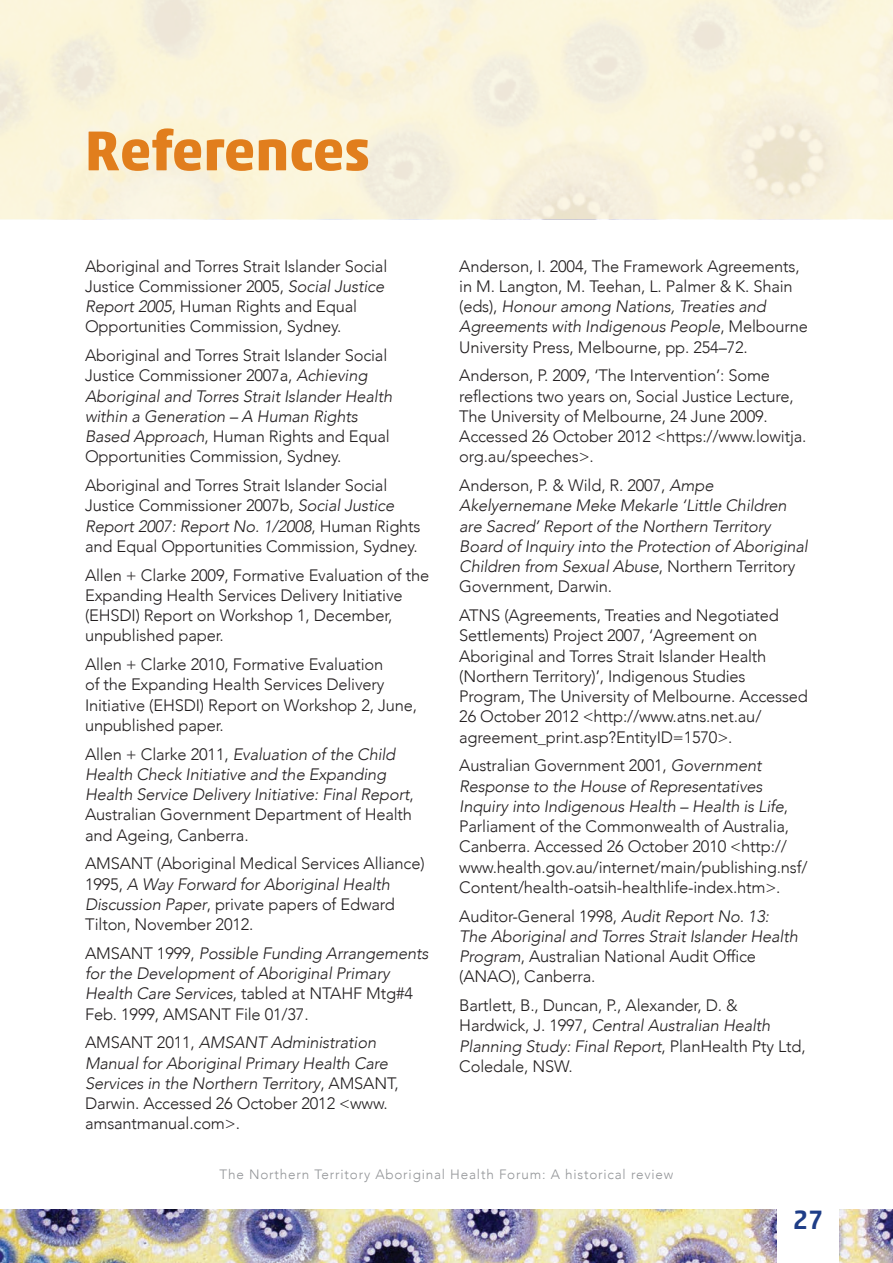
<style>
.page{position:relative;width:893px;height:1263px;background:#fff}
.page>*{position:absolute;margin:0;border:0;box-sizing:border-box;transform-origin:0 0}
.t1{font:700 57px "Akko Std";color:#e17e1d}
.t2{font:500 27px "Akko Std";color:#1e3d87}
.t3{font:300 16.5px/20.2px "Avenir";letter-spacing:-.01em;color:#231f20}
.t4{font:italic 300 16.5px/20.2px "Avenir";letter-spacing:-.01em;color:#231f20}
.t5{font:300 13.5px "Avenir";letter-spacing:.06em;color:#939598}
.s1{font-style:italic}
.s2{font-style:normal}
</style>
<div class="page">
<img style="left:0;top:1210px;width:893px;height:53px">
<div style="left:777px;top:1209px;width:62px;height:54px;background:#fff"></div>
<h1 class="t1" style="left:85px;top:116px;width:287px">References</h1>
<p class="t3" style="left:85px;top:256px;width:304px">Aboriginal and Torres Strait Islander Social Justice Commissioner 2005, <span class="s1">Social Justice Report 2005</span>, Human Rights and Equal Opportunities Commission, Sydney.</p>
<p class="t3" style="left:85px;top:345px;width:309px">Aboriginal and Torres Strait Islander Social Justice Commissioner 2007a, <span class="s1">Achieving Aboriginal and Torres Strait Islander Health within a Generation – A Human Rights Based Approach</span>, Human Rights and Equal Opportunities Commission, Sydney.</p>
<p class="t3" style="left:85px;top:475px;width:337px">Aboriginal and Torres Strait Islander Social Justice Commissioner 2007b, <span class="s1">Social Justice Report 2007: Report No. 1/2008</span>, Human Rights and Equal Opportunities Commission, Sydney.</p>
<p class="t3" style="left:85px;top:565px;width:346px">Allen + Clarke 2009, Formative Evaluation of the Expanding Health Services Delivery Initiative (EHSDI) Report on Workshop 1, December, unpublished paper.</p>
<p class="t3" style="left:85px;top:654px;width:334px">Allen + Clarke 2010, Formative Evaluation<br>of the Expanding Health Services Delivery Initiative (EHSDI) Report on Workshop 2, June, unpublished paper.</p>
<p class="t4" style="left:85px;top:744px;width:330px"><span class="s2">Allen + Clarke 2011,</span> Evaluation of the Child Health Check Initiative and the Expanding Health Service Delivery Initiative: Final Report<span class="s2">, Australian Government Department of Health and Ageing, Canberra.</span></p>
<p class="t3" style="left:85px;top:854px;width:341px">AMSANT (Aboriginal Medical Services Alliance)<br>1995, <span class="s1">A Way Forward for Aboriginal Health Discussion Paper</span>, private papers of Edward Tilton, November 2012.</p>
<p class="t4" style="left:85px;top:943px;width:345px"><span class="s2">AMSANT 1999,</span> Possible Funding Arrangements for the Development of Aboriginal Primary Health Care Services<span class="s2">, tabled at NTAHF Mtg#4<br>Feb. 1999, AMSANT File 01/37.</span></p>
<p class="t4" style="left:85px;top:1033px;width:315px"><span class="s2">AMSANT 2011,</span> AMSANT Administration Manual for Aboriginal Primary Health Care Services in the Northern Territory<span class="s2">, AMSANT, Darwin. Accessed 26 October 2012 &lt;www. amsantmanual.com&gt;.</span></p>
<p class="t3" style="left:459px;top:256px;width:350px">Anderson, I. 2004, The Framework Agreements, in M. Langton, M. Teehan, L. Palmer &amp; K. Shain (eds), <span class="s1">Honour among Nations, Treaties and Agreements with Indigenous People</span>, Melbourne University Press, Melbourne, pp. 254–72.</p>
<p class="t3" style="left:459px;top:365px;width:349px">Anderson, P. 2009, ‘The Intervention’: Some reflections two years on, Social Justice Lecture, The University of Melbourne, 24 June 2009.<br>Accessed 26 October 2012 &lt;https://www.lowitja. org.au/speeches&gt;.</p>
<p class="t4" style="left:459px;top:475px;width:350px"><span class="s2">Anderson, P. &amp; Wild, R. 2007,</span> Ampe Akelyernemane Meke Mekarle ‘Little Children are Sacred’ Report of the Northern Territory Board of Inquiry into the Protection of Aboriginal Children from Sexual Abuse<span class="s2">, Northern Territory Government, Darwin.</span></p>
<p class="t3" style="left:459px;top:605px;width:350px">ATNS (Agreements, Treaties and Negotiated Settlements) Project 2007, ‘Agreement on Aboriginal and Torres Strait Islander Health (Northern Territory)’, Indigenous Studies Program, The University of Melbourne. Accessed 26 October 2012 &lt;http://www.atns.net.au/ agreement_print.asp?EntityID=1570&gt;.</p>
<p class="t3" style="left:459px;top:755px;width:350px">Australian Government 2001, <span class="s1">Government Response to the House of Representatives Inquiry into Indigenous Health – Health is Life</span>, Parliament of the Commonwealth of Australia, Canberra. Accessed 26 October 2010 &lt;http:// www.health.gov.au/internet/main/publishing.nsf/ Content/health-oatsih-healthlife-index.htm&gt;.</p>
<p class="t3" style="left:459px;top:906px;width:340px">Auditor-General 1998, <span class="s1">Audit Report No. 13:<br>The Aboriginal and Torres Strait Islander Health Program</span>, Australian National Audit Office (ANAO), Canberra.</p>
<p class="t3" style="left:459px;top:995px;width:348px">Bartlett, B., Duncan, P., Alexander, D. &amp; Hardwick, J. 1997, <span class="s1">Central Australian Health Planning Study: Final Report</span>, PlanHealth Pty Ltd, Coledale, NSW.</p>
<p class="t5" style="left:220px;top:1167px;width:455px">The Northern Territory Aboriginal Health Forum: A historical review</p>
<h2 class="t2" style="left:793px;top:1203px;width:32px">27</h2>
</div>
